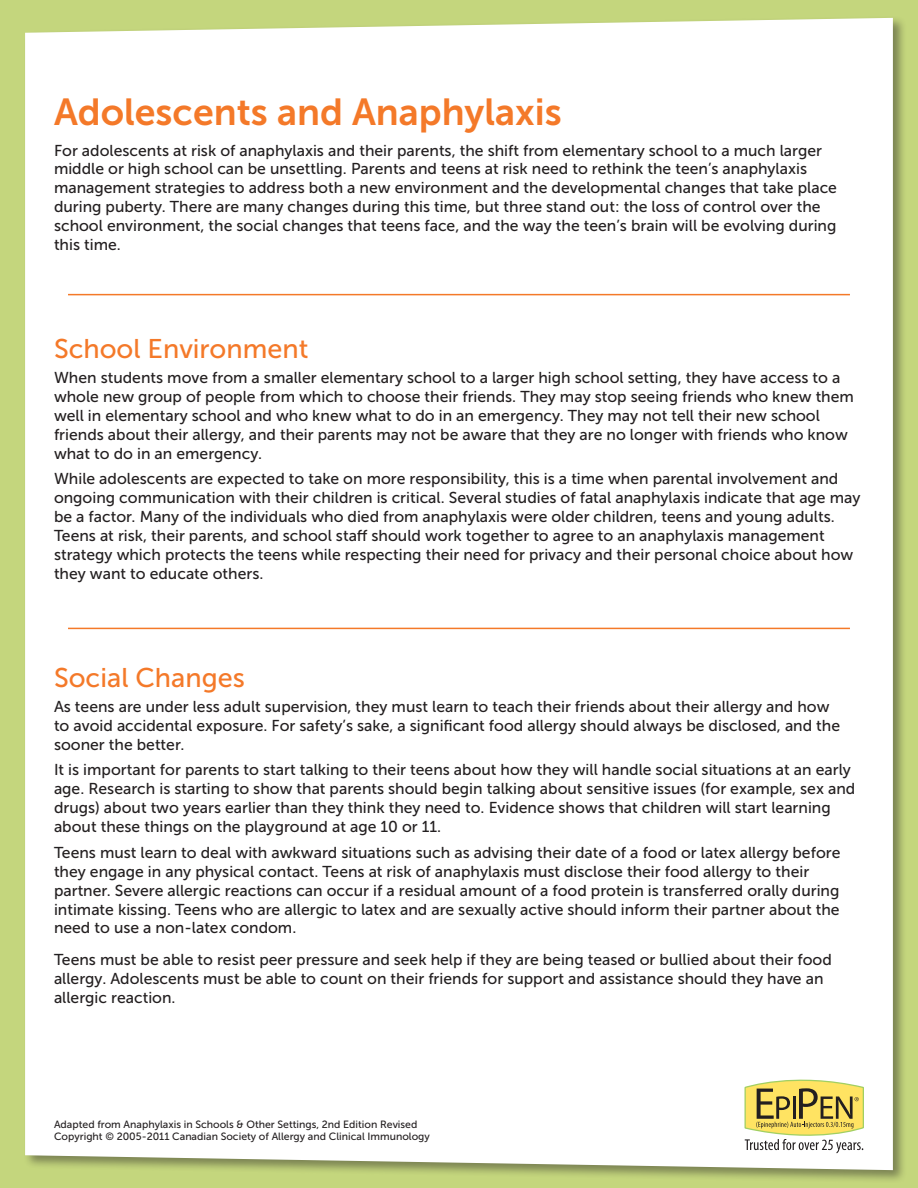
<style>
.page{position:relative;width:918px;height:1188px;background:#c4d67d}
.page>*{position:absolute;margin:0;border:0;box-sizing:border-box;transform-origin:0 0}
.t1{font:37.5px "Museo Sans 700";color:#f47929}
.t2{font:27px "Museo Sans 500";color:#f47929}
.t3{font:15.75px/18.9px "Museo Sans 500";color:#231f20}
.t4{font:10.5px "Museo Sans 500";color:#231f20}
</style>
<div class="page">
<div style="left:23px;top:16px;width:884px;height:1168px;background:#231f20;opacity:.45"></div>
<div style="left:25px;top:18px;width:868px;height:1152px;background:#fff"></div>
<svg style="left:745px;top:1080px;width:119px;height:73px;background:#d4c77e"></svg>
<hr style="left:68px;top:628px;width:782px;height:1px;background:#f47929">
<hr style="left:68px;top:294px;width:782px;height:1px;background:#f47929">
<p class="t1" style="left:54px;top:91px;width:509px">Adolescents and Anaphylaxis</p>
<p class="t3" style="left:54px;top:141px;width:785px">For adolescents at risk of anaphylaxis and their parents, the shift from elementary school to a much larger middle or high school can be unsettling. Parents and teens at risk need to rethink the teen’s anaphylaxis management strategies to address both a new environment and the developmental changes that take place during puberty. There are many changes during this time, but three stand out: the loss of control over the school environment, the social changes that teens face, and the way the teen’s brain will be evolving during this time.</p>
<p class="t2" style="left:54px;top:334px;width:256px">School Environment</p>
<p class="t3" style="left:54px;top:368px;width:801px">When students move from a smaller elementary school to a larger high school setting, they have access to a whole new group of people from which to choose their friends. They may stop seeing friends who knew them well in elementary school and who knew what to do in an emergency. They may not tell their new school friends about their allergy, and their parents may not be aware that they are no longer with friends who know what to do in an emergency.</p>
<p class="t3" style="left:54px;top:470px;width:808px">While adolescents are expected to take on more responsibility, this is a time when parental involvement and ongoing communication with their children is critical. Several studies of fatal anaphylaxis indicate that age may be a factor. Many of the individuals who died from anaphylaxis were older children, teens and young adults.<br>Teens at risk, their parents, and school staff should work together to agree to an anaphylaxis management strategy which protects the teens while respecting their need for privacy and their personal choice about how they want to educate others.</p>
<p class="t2" style="left:54px;top:663px;width:192px">Social Changes</p>
<p class="t3" style="left:54px;top:697px;width:788px">As teens are under less adult supervision, they must learn to teach their friends about their allergy and how to avoid accidental exposure. For safety’s sake, a significant food allergy should always be disclosed, and the sooner the better.</p>
<p class="t3" style="left:54px;top:761px;width:803px">It is important for parents to start talking to their teens about how they will handle social situations at an early age. Research is starting to show that parents should begin talking about sensitive issues (for example, sex and drugs) about two years earlier than they think they need to. Evidence shows that children will start learning about these things on the playground at age 10 or 11.</p>
<p class="t3" style="left:54px;top:843px;width:788px">Teens must learn to deal with awkward situations such as advising their date of a food or latex allergy before they engage in any physical contact. Teens at risk of anaphylaxis must disclose their food allergy to their partner. Severe allergic reactions can occur if a residual amount of a food protein is transferred orally during intimate kissing. Teens who are allergic to latex and are sexually active should inform their partner about the need to use a non-latex condom.</p>
<p class="t3" style="left:54px;top:950px;width:779px">Teens must be able to resist peer pressure and seek help if they are being teased or bullied about their food allergy. Adolescents must be able to count on their friends for support and assistance should they have an allergic reaction.</p>
<p class="t4" style="left:54px;top:1119px;width:365px">Adapted from Anaphylaxis in Schools &amp; Other Settings, 2nd Edition Revised</p>
<p class="t4" style="left:54px;top:1131px;width:377px">Copyright © 2005-2011 Canadian Society of Allergy and Clinical Immunology</p>
</div>
